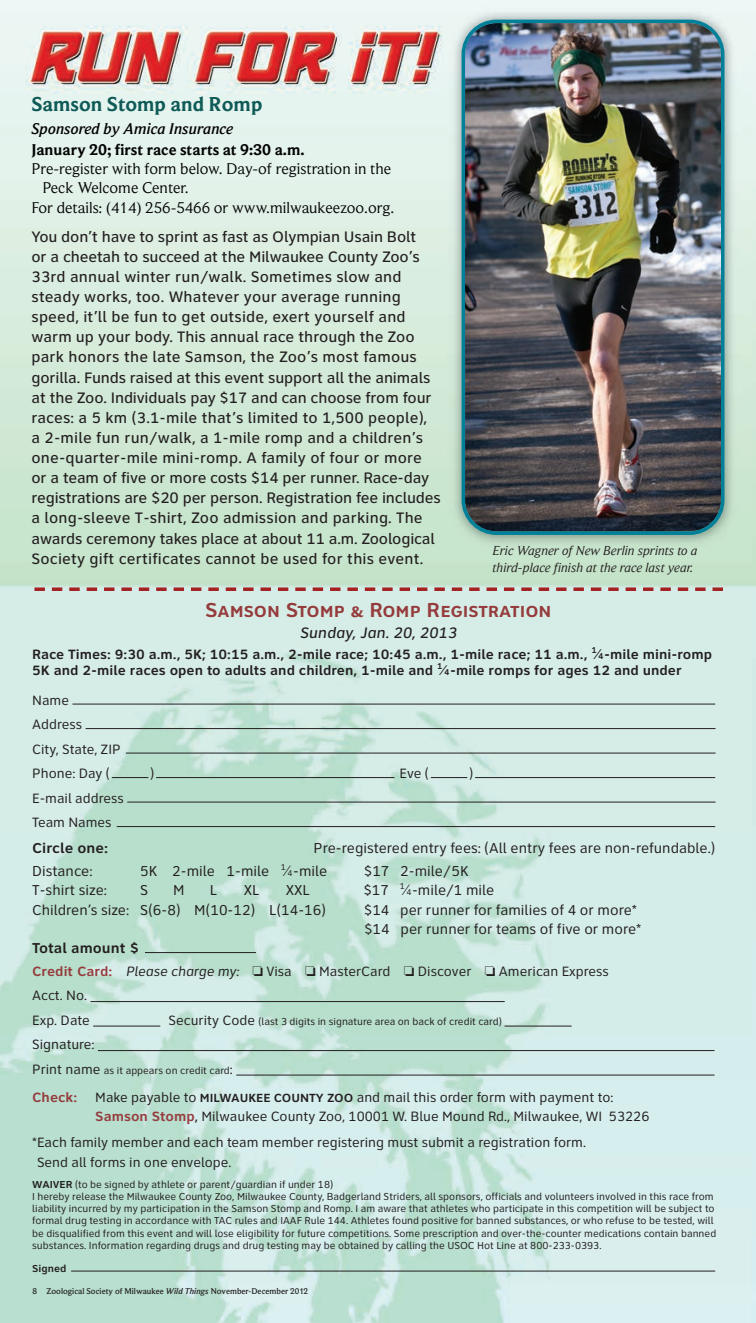
<style>
.page{position:relative;width:756px;height:1323px;background:#fff}
.page>*{position:absolute;margin:0;border:0;box-sizing:border-box;transform-origin:0 0}
.t1{font:700 21px "Clearview ADA";letter-spacing:-.025em;color:#953b3c}
.t2{font:700 21px "Beaufort Pro";color:#0e5a57}
.t3{font:16.1px "Beaufort Pro";color:#010203}
.t4{font:700 16.1px "Beaufort Pro";color:#010203}
.t5{font:italic 500 16.1px "Beaufort Pro";color:#010203}
.t6{font:500 15.75px/20.1px "Clearview ADA";letter-spacing:-.005em;color:#231f20}
.t7{font:italic 500 15.75px "Clearview ADA";color:#231f20}
.t8{font:14.88px/19.2px "Clearview ADA";color:#231f20}
.t9{font:700 14.88px "Clearview ADA";color:#231f20}
.t10{font:14px/24.5px "Clearview ADA";color:#231f20}
.t11{font:700 14px/15.8px "Clearview ADA";color:#231f20}
.t12{font:italic 14px "Clearview ADA";color:#231f20}
.t13{font:700 14px "Clearview ADA";color:#953b3c}
.t14{font:italic 13.65px/17.5px "Beaufort Pro";color:#231f20}
.t15{font:10.5px/12.2px "Clearview ADA";color:#231f20}
.t16{font:700 10.5px "Clearview ADA";color:#231f20}
.t17{font:500 8.75px "Beaufort Pro";color:#231f20}
.s1{font-family:"Beaufort Pro"}
.s2{font-size:8.75px}
.s3{font-weight:700;font-style:normal;color:#953b3c}
.s4{font-size:14px}
.s5{font-weight:700;font-size:12.25px}
.s6{font-weight:700;color:#953b3c}
.s7{font-weight:500}
.s8{font-weight:700}
.s9{font-style:italic}
</style>
<div class="page">
<img style="left:0;top:0;width:756px;height:1323px">
<svg style="left:45px;top:587px;width:668px;height:4px;background:#ba817f"></svg>
<svg style="left:34px;top:587px;width:11px;height:4px"></svg>
<svg style="left:713px;top:587px;width:10px;height:4px"></svg>
<hr style="left:72px;top:704px;width:643px;height:1px;background:#231f20">
<hr style="left:86px;top:728px;width:630px;height:1px;background:#231f20">
<hr style="left:127px;top:802px;width:589px;height:1px;background:#231f20">
<hr style="left:91px;top:1001px;width:414px;height:1px;background:#231f20">
<hr style="left:98px;top:1050px;width:617px;height:1px;background:#231f20">
<hr style="left:93px;top:1026px;width:67px;height:1px;background:#231f20">
<hr style="left:505px;top:1026px;width:67px;height:1px;background:#231f20">
<hr style="left:236px;top:1075px;width:479px;height:1px;background:#231f20">
<hr style="left:112px;top:777px;width:36px;height:1px;background:#231f20">
<hr style="left:156px;top:777px;width:238px;height:1px;background:#231f20">
<hr style="left:431px;top:777px;width:36px;height:1px;background:#231f20">
<hr style="left:475px;top:777px;width:240px;height:1px;background:#231f20">
<hr style="left:126px;top:753px;width:590px;height:1px;background:#231f20">
<hr style="left:117px;top:826px;width:598px;height:1px;background:#231f20">
<hr style="left:145px;top:952px;width:111px;height:1px;background:#231f20">
<hr style="left:71px;top:1271px;width:644px;height:1px;background:#231f20">
<img style="left:447px;top:6px;width:294px;height:546px">
<img style="left:462px;top:20px;width:262px;height:515px">
<svg style="left:253px;top:966px;width:10px;height:10px"></svg>
<svg style="left:306px;top:966px;width:9px;height:10px"></svg>
<svg style="left:404px;top:966px;width:10px;height:10px"></svg>
<svg style="left:485px;top:966px;width:10px;height:10px"></svg>
<h1 class="t2" style="left:32px;top:97px;width:232px">Samson Stomp and Romp</h1>
<p class="t5" style="left:32px;top:123px;width:204px">Sponsored by Amica Insurance</p>
<p class="t4" style="left:32px;top:144px;width:275px">January 20; first race starts at 9:30 a.m.</p>
<p class="t3" style="left:32px;top:164px;width:361px">Pre-register with form below. Day-of registration in the</p>
<p class="t3" style="left:42px;top:183px;width:148px">Peck Welcome Center.</p>
<p class="t3" style="left:32px;top:202px;width:364px">For details: (414) 256-5466 or www.milwaukeezoo.org.</p>
<p class="t6" style="left:32px;top:228px;width:411px">You don’t have to sprint as fast as Olympian Usain Bolt<br>or a cheetah to succeed at the Milwaukee County Zoo’s 33rd annual winter run/walk. Sometimes slow and steady works, too. Whatever your average running speed, it’ll be fun to get outside, exert yourself and warm up your body. This annual race through the Zoo park honors the late Samson, the Zoo’s most famous gorilla. Funds raised at this event support all the animals at the Zoo. Individuals pay $17 and can choose from four races: a 5 km (3.1-mile that’s limited to 1,500 people),<br>a 2-mile fun run/walk, a 1-mile romp and a children’s one-quarter-mile mini-romp. A family of four or more or a team of five or more costs $14 per runner. Race-day registrations are $20 per person. Registration fee includes a long-sleeve T-shirt, Zoo admission and parking. The awards ceremony takes place at about 11 a.m. Zoological Society gift certificates cannot be used for this event.</p>
<h1 class="t1" style="left:205px;top:603px;width:348px">SAMSON STOMP <span class="s1">&amp;</span> ROMP REGISTRATION</h1>
<p class="t7" style="left:300px;top:628px;width:159px">Sunday, Jan. 20, 2013</p>
<p class="t11" style="left:32px;top:648px;width:681px">Race Times: 9:30 a.m., 5K; 10:15 a.m., 2-mile race; 10:45 a.m., 1-mile race; 11 a.m., <sup>1</sup>⁄<span class="s2">4</span>-mile mini-romp<br>5K and 2-mile races open to adults and children, 1-mile and <sup>1</sup>⁄<span class="s2">4</span>-mile romps for ages 12 and under</p>
<p class="t10" style="left:32px;top:689px;width:90px">Name<br>Address<br>City, State, ZIP<br>Phone: Day (</p>
<p class="t14" style="left:493px;top:543px;width:206px">Eric Wagner of New Berlin sprints to a third-place finish at the race last year.</p>
<p class="t10" style="left:150px;top:763px;width:6px">)</p>
<p class="t10" style="left:400px;top:763px;width:31px">Eve (</p>
<p class="t10" style="left:469px;top:763px;width:6px">)</p>
<p class="t10" style="left:32px;top:787px;width:93px">E-mail address<br>Team Names</p>
<p class="t9" style="left:32px;top:843px;width:77px">Circle one:</p>
<p class="t8" style="left:314px;top:840px;width:403px">Pre-registered entry fees: (All entry fees are non-refundable.)</p>
<p class="t8" style="left:32px;top:863px;width:62px">Distance:</p>
<p class="t8" style="left:140px;top:863px;width:189px">5K 2-mile 1-mile <sup>1</sup>⁄<span class="s2">4</span>-mile</p>
<p class="t8" style="left:364px;top:863px;width:106px">$17 2-mile/5K</p>
<p class="t8" style="left:32px;top:882px;width:76px">T-shirt size:</p>
<p class="t8" style="left:140px;top:882px;width:10px">S</p>
<p class="t8" style="left:173px;top:882px;width:13px">M</p>
<p class="t8" style="left:210px;top:882px;width:9px">L</p>
<p class="t8" style="left:244px;top:882px;width:17px">XL</p>
<p class="t8" style="left:286px;top:882px;width:26px">XXL</p>
<p class="t8" style="left:363px;top:882px;width:133px">$17 <sup>1</sup>⁄<span class="s2">4</span>-mile/1 mile</p>
<p class="t8" style="left:32px;top:902px;width:295px">Children’s size: S(6-8) M(10-12) L(14-16)</p>
<p class="t8" style="left:364px;top:902px;width:279px">$14 per runner for families of 4 or more* $14 per runner for teams of five or more*</p>
<p class="t9" style="left:32px;top:943px;width:108px">Total amount $</p>
<p class="t12" style="left:32px;top:966px;width:208px"><span class="s3">Credit Card:</span> Please charge my:</p>
<p class="t10" style="left:267px;top:961px;width:27px">Visa</p>
<p class="t10" style="left:319px;top:961px;width:73px">MasterCard</p>
<p class="t10" style="left:418px;top:961px;width:55px">Discover</p>
<p class="t10" style="left:499px;top:961px;width:111px">American Express</p>
<p class="t10" style="left:32px;top:985px;width:59px">Acct. No.<br>Exp. Date</p>
<p class="t15" style="left:169px;top:1016px;width:335px"><span class="s4">Security Code</span> (last 3 digits in signature area on back of credit card)</p>
<p class="t10" style="left:32px;top:1034px;width:64px">Signature:</p>
<p class="t15" style="left:32px;top:1065px;width:202px"><span class="s4">Print name</span> as it appears on credit card<span class="s4">:</span></p>
<p class="t13" style="left:32px;top:1092px;width:46px">Check:</p>
<p class="t10" style="left:95px;top:1089px;width:556px;line-height:19.2px">Make payable to <span class="s5">MILWAUKEE COUNTY ZOO</span> and mail this order form with payment to:<br><span class="s6">Samson Stomp</span><span class="s7">,</span> Milwaukee County Zoo, 10001 W. Blue Mound Rd., Milwaukee, WI 53226</p>
<p class="t10" style="left:37px;top:1135px;width:551px;line-height:19.2px;text-indent:-5px">*Each family member and each team member registering must submit a registration form.<br>Send all forms in one envelope.</p>
<p class="t15" style="left:32px;top:1179px;width:686px"><span class="s8">WAIVER</span> (to be signed by athlete or parent/guardian if under 18)<br>I hereby release the Milwaukee County Zoo, Milwaukee County, Badgerland Striders, all sponsors, officials and volunteers involved in this race from liability incurred by my participation in the Samson Stomp and Romp. I am aware that athletes who participate in this competition will be subject to formal drug testing in accordance with TAC rules and IAAF Rule 144. Athletes found positive for banned substances, or who refuse to be tested, will be disqualified from this event and will lose eligibility for future competitions. Some prescription and over-the-counter medications contain banned substances. Information regarding drugs and drug testing may be obtained by calling the USOC Hot Line at 800-233-0393.</p>
<p class="t16" style="left:32px;top:1265px;width:36px">Signed</p>
<p class="t17" style="left:32px;top:1288px;width:277px">8 Zoological Society of Milwaukee <span class="s9">Wild Things</span> November-December 2012</p>
</div>
